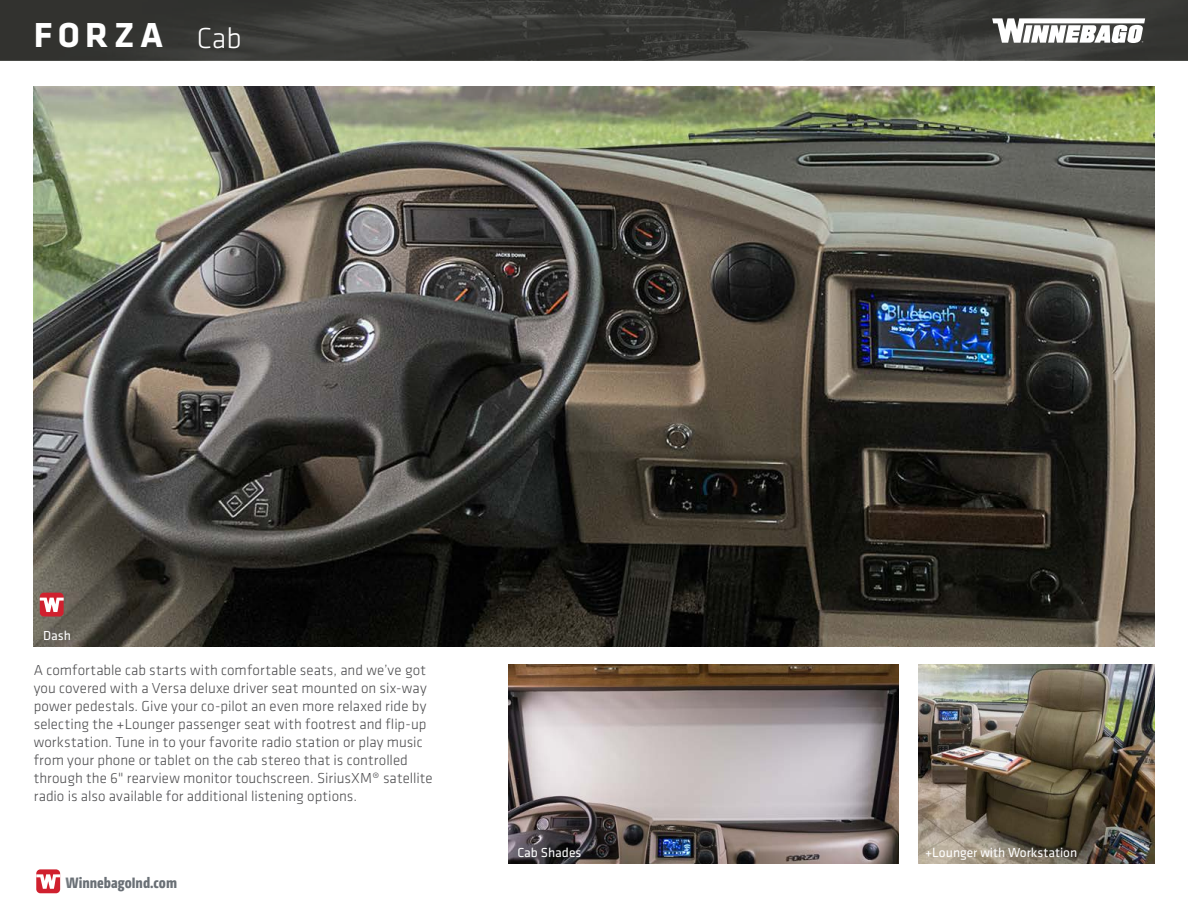
<style>
.page{position:relative;width:1188px;height:918px;background:#fff}
.page>*{position:absolute;margin:0;border:0;box-sizing:border-box;transform-origin:0 0}
.t1{font:700 36px "Klavika";letter-spacing:.16em;color:#fff}
.t2{font:300 15px/18px "Klavika";letter-spacing:.005em;color:#4d4d4f}
.t3{font:800 15px "Camingo Dos Pro Cd";color:#6a7076}
.t4{font:13.5px "Klavika Basic";color:#fff}
.s1{font-weight:300;font-size:30px}
</style>
<div class="page">
<svg style="left:36px;top:873px;width:25px;height:21px"></svg>
<div style="left:36px;top:869px;width:24px;height:24px;background:#d0202e;border-radius:4px"></div>
<svg style="left:36px;top:874px;width:24px;height:15px"></svg>
<svg style="left:0;top:0;width:1188px;height:60px;background:#393a37"></svg>
<svg style="left:992px;top:18px;width:153px;height:25px"></svg>
<img style="left:34px;top:86px;width:1120px;height:561px">
<img style="left:918px;top:665px;width:236px;height:199px">
<img style="left:508px;top:665px;width:391px;height:199px">
<div style="left:40px;top:593px;width:24px;height:24px;background:#d0202e;border-radius:4px"></div>
<svg style="left:40px;top:598px;width:24px;height:14px"></svg>
<h1 class="t1" style="left:34px;top:10px;width:209px">FORZA <span class="s1">Cab</span></h1>
<p class="t4" style="left:43px;top:626px;width:29px">Dash</p>
<p class="t2" style="left:34px;top:661px;width:401px">A comfortable cab starts with comfortable seats, and we’ve got you covered with a Versa deluxe driver seat mounted on six-way power pedestals. Give your co-pilot an even more relaxed ride by selecting the +Lounger passenger seat with footrest and flip-up workstation. Tune in to your favorite radio station or play music from your phone or tablet on the cab stereo that is controlled through the 6" rearview monitor touchscreen. SiriusXM® satellite radio is also available for additional listening options.</p>
<p class="t3" style="left:66px;top:873px;width:113px">WinnebagoInd.com</p>
<p class="t4" style="left:517px;top:844px;width:66px">Cab Shades</p>
<p class="t4" style="left:925px;top:844px;width:154px">+Lounger with Workstation</p>
</div>
